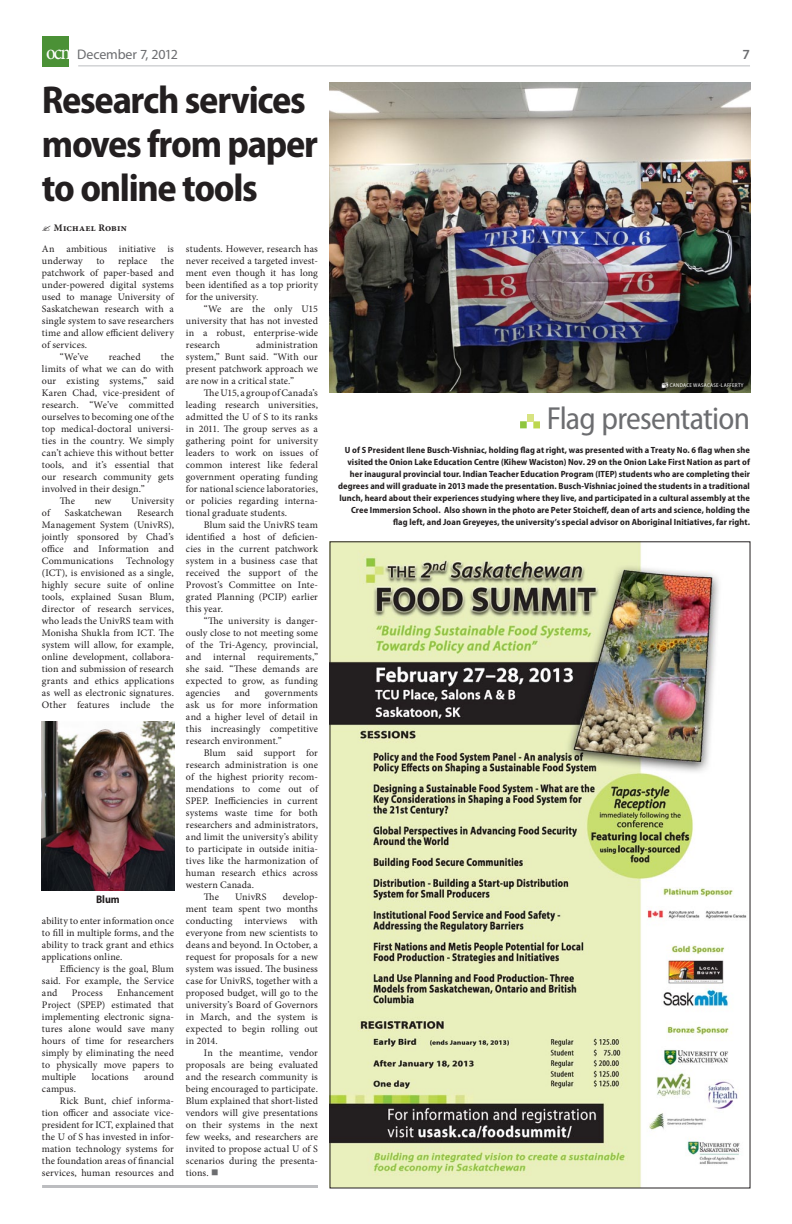
<style>
.page{position:relative;width:792px;height:1224px;background:#fff}
.page>*{position:absolute;margin:0;border:0;box-sizing:border-box;transform-origin:0 0}
.t1{font:700 semi-condensed 39px/44px "Myriad Pro";letter-spacing:-.035em;color:#231f20}
.t2{font:semi-condensed 32px "Myriad Pro";letter-spacing:-.025em;color:#6c6d70}
.t3{font:600 14px "Myriad Pro";color:#6c6d70}
.t4{font:13.9px "Myriad Pro";letter-spacing:-.01em;color:#6c6d70}
.t5{font:700 semi-condensed 11px "Myriad Pro";color:#231f20}
.t6{font:10px/12px "Minion Pro";letter-spacing:.005em;color:#231f20;text-align:justify}
.t7{font:10px "Minion Pro";letter-spacing:.025em;color:#231f20}
.t8{font:700 10px "Minion Pro";letter-spacing:.02em;color:#231f20}
.t9{font:700 semi-condensed 9px/12px "Myriad Pro";letter-spacing:.01em;color:#231f20;text-align:right}
.t10{font:semi-condensed 5.5px "Myriad Pro";letter-spacing:.045em;color:#fff}
.s1{font-family:"Minion Pro";font-stretch:condensed;font-size:21px;color:#fff}
.s2{color:#6c6d70}
</style>
<div class="page">
<hr style="left:78px;top:65px;width:672px;height:1px;background:#bcbdc0">
<div style="left:42px;top:36px;width:27px;height:30px;background:#4b9136"></div>
<hr style="left:42px;top:1185px;width:276px;height:3px;background:#bcbdc0">
<img style="left:331px;top:543px;width:416px;height:643px">
<img style="left:330px;top:83px;width:420px;height:310px">
<img style="left:42px;top:722px;width:132px;height:168px">
<div style="left:520px;top:421px;width:7px;height:7px;background:#8fc63e"></div>
<div style="left:533px;top:421px;width:7px;height:7px;background:#bcd74d"></div>
<div style="left:527px;top:414px;width:6px;height:7px;background:#d7e381"></div>
<svg style="left:662px;top:382px;width:6px;height:6px"></svg>
<h3 class="t4" style="left:46px;top:47px;width:133px"><span class="s1">ocn</span> December 7, 2012</h3>
<h3 class="t3" style="left:743px;top:47px;width:9px">7</h3>
<h1 class="t1" style="left:42px;top:78px;width:278px">Research services moves from paper to online tools</h1>
<p class="t8" style="left:54px;top:221px;width:74px">Michael Robin</p>
<p class="t6" style="left:42px;top:243px;width:133px">An ambitious initiative is underway</p>
<p class="t6" style="left:96px;top:255px;width:10px">to</p>
<p class="t6" style="left:118px;top:255px;width:31px">replace</p>
<p class="t6" style="left:161px;top:255px;width:15px">the</p>
<p class="t6" style="left:42px;top:267px;width:133px">patchwork of paper-based and</p>
<p class="t6" style="left:42px;top:279px;width:134px">under-powered digital systems</p>
<p class="t6" style="left:42px;top:291px;width:134px">used to manage University of</p>
<p class="t6" style="left:42px;top:303px;width:133px">Saskatchewan research with a</p>
<p class="t6" style="left:42px;top:315px;width:133px">single system to save researchers</p>
<p class="t6" style="left:42px;top:327px;width:134px">time and allow efficient delivery</p>
<p class="t6" style="left:42px;top:339px;width:47px">of services.</p>
<p class="t6" style="left:60px;top:351px;width:30px">“We’ve</p>
<p class="t6" style="left:109px;top:351px;width:33px">reached</p>
<p class="t6" style="left:161px;top:351px;width:15px">the</p>
<p class="t6" style="left:42px;top:363px;width:133px">limits of what we can do with</p>
<p class="t6" style="left:42px;top:375px;width:134px">our existing systems,” said</p>
<p class="t6" style="left:42px;top:387px;width:134px">Karen Chad, vice-president of</p>
<p class="t6" style="left:42px;top:399px;width:134px">research. “We’ve committed</p>
<p class="t6" style="left:42px;top:411px;width:134px">ourselves to becoming one of the</p>
<p class="t6" style="left:42px;top:423px;width:134px">top medical-doctoral universi-</p>
<p class="t6" style="left:42px;top:435px;width:134px">ties in the country. We simply</p>
<p class="t6" style="left:42px;top:447px;width:133px">can’t achieve this without better</p>
<p class="t6" style="left:42px;top:459px;width:134px">tools, and it’s essential that</p>
<p class="t6" style="left:42px;top:471px;width:134px">our research community gets</p>
<p class="t6" style="left:42px;top:483px;width:104px">involved in their design.”</p>
<p class="t6" style="left:60px;top:495px;width:16px">The</p>
<p class="t6" style="left:95px;top:495px;width:18px">new</p>
<p class="t6" style="left:131px;top:495px;width:44px">University</p>
<p class="t6" style="left:42px;top:507px;width:10px">of</p>
<p class="t6" style="left:65px;top:507px;width:59px">Saskatchewan</p>
<p class="t6" style="left:42px;top:507px;width:134px;text-indent:95px">Research Management System (UnivRS), jointly sponsored by Chad’s office and Information and Communications</p>
<p class="t6" style="left:42px;top:555px;width:134px;text-indent:84px">Technology (ICT), is envisioned as a single, highly secure suite of online tools, explained Susan Blum, director of research services, who leads the UnivRS team with Monisha Shukla from ICT. The system will allow, for example, online development, collabora&shy;tion and submission of research grants and ethics applications as well as electronic signatures.<br>Other features include the</p>
<p class="t5" style="left:96px;top:893px;width:25px">Blum</p>
<p class="t6" style="left:42px;top:915px;width:134px">ability to enter information once to fill in multiple forms, and the ability to track grant and ethics applications online.</p>
<p class="t6" style="left:42px;top:963px;width:133px;text-indent:18px">Efficiency is the goal, Blum said. For example, the Service and</p>
<p class="t6" style="left:42px;top:987px;width:134px;text-indent:75px">Enhancement Project (SPEP) estimated that implementing electronic signa&shy;tures alone would save many hours of time for researchers simply by eliminating the need to physically move papers to multiple</p>
<p class="t6" style="left:72px;top:987px;width:32px">Process</p>
<p class="t6" style="left:92px;top:1071px;width:38px">locations</p>
<p class="t6" style="left:144px;top:1071px;width:31px">around</p>
<p class="t6" style="left:42px;top:1083px;width:36px">campus.</p>
<p class="t6" style="left:60px;top:1095px;width:116px">Rick Bunt, chief informa-</p>
<p class="t6" style="left:42px;top:1107px;width:134px">tion officer and associate vice-</p>
<p class="t6" style="left:42px;top:1119px;width:134px">president for ICT, explained that</p>
<p class="t6" style="left:42px;top:1131px;width:134px">the U of S has invested in infor-</p>
<p class="t6" style="left:42px;top:1143px;width:133px">mation technology systems for</p>
<p class="t6" style="left:42px;top:1155px;width:134px">the foundation areas of financial</p>
<p class="t6" style="left:42px;top:1167px;width:133px">services, human resources and</p>
<p class="t6" style="left:186px;top:243px;width:134px">students. However, research has never received a targeted invest&shy;ment even though it has long been identified as a top priority for the university.</p>
<p class="t6" style="left:186px;top:303px;width:134px;text-indent:18px">“We are the only U15 university that has not invested in a robust, enterprise-wide research</p>
<p class="t6" style="left:186px;top:339px;width:134px;text-indent:70px">administration system,” Bunt said. “With our present patchwork approach we are now in a critical state.”</p>
<p class="t6" style="left:186px;top:387px;width:134px;text-indent:18px">The U15, a group of Canada’s leading research universities, admitted the U of S to its ranks in 2011. The group serves as a gathering point for university leaders to work on issues of common interest like federal government operating funding for national science laboratories, or policies regarding interna&shy;tional graduate students.</p>
<p class="t6" style="left:186px;top:519px;width:134px;text-indent:18px">Blum said the UnivRS team identified a host of deficien&shy;cies in the current patchwork system in a business case that received the support of the Provost’s Committee on Inte&shy;grated Planning (PCIP) earlier this year.</p>
<p class="t6" style="left:186px;top:615px;width:134px;text-indent:18px">“The university is danger&shy;ously close to not meeting some of the Tri-Agency, provincial, and internal requirements,” she said. “These demands are expected to grow, as funding agencies</p>
<p class="t6" style="left:235px;top:687px;width:17px">and</p>
<p class="t6" style="left:186px;top:687px;width:134px;text-indent:79px">governments ask us for more information and a higher level of detail in this increasingly competitive research environment.”</p>
<p class="t6" style="left:204px;top:747px;width:116px">Blum said support for</p>
<p class="t6" style="left:186px;top:759px;width:134px">research administration is one</p>
<p class="t6" style="left:186px;top:771px;width:133px">of the highest priority recom-</p>
<p class="t6" style="left:186px;top:783px;width:134px">mendations to come out of</p>
<p class="t6" style="left:186px;top:795px;width:133px">SPEP. Inefficiencies in current</p>
<p class="t6" style="left:186px;top:807px;width:134px">systems waste time for both</p>
<p class="t6" style="left:186px;top:819px;width:134px">researchers and administrators,</p>
<p class="t7" style="left:186px;top:830px;width:134px">and limit the university’s ability</p>
<p class="t6" style="left:186px;top:843px;width:134px">to participate in outside initia-</p>
<p class="t6" style="left:186px;top:855px;width:134px">tives like the harmonization of</p>
<p class="t6" style="left:186px;top:867px;width:134px">human research ethics across</p>
<p class="t6" style="left:186px;top:879px;width:70px">western Canada.</p>
<p class="t6" style="left:204px;top:891px;width:16px">The</p>
<p class="t6" style="left:235px;top:891px;width:33px">UnivRS</p>
<p class="t6" style="left:186px;top:891px;width:134px;text-indent:97px">develop&shy;ment team spent two months conducting interviews with everyone from new scientists to deans and beyond. In October, a request for proposals for a new system was issued. The business case for UnivRS, together with a proposed budget, will go to the university’s Board of Governors in March, and the system is expected to begin rolling out in 2014.</p>
<p class="t6" style="left:186px;top:1047px;width:134px;text-indent:18px">In the meantime, vendor proposals are being evaluated and the research community is being encouraged to participate.<br>Blum explained that short-listed vendors will give presentations on their systems in the next few weeks, and researchers are invited to propose actual U of S scenarios during the presenta&shy;tions. <span class="s2">■</span></p>
<p class="t10" style="left:670px;top:382px;width:75px">CANDACE WASACASE-LAFF ERTY</p>
<h2 class="t2" style="left:547px;top:401px;width:205px">FLAG PRESENTATION</h2>
<p class="t9" style="left:338px;top:444px;width:413px">U of S President Ilene Busch-Vishniac, holding flag at right, was presented with a Treaty No. 6 flag when she visited the Onion Lake Education Centre (Kihew Waciston) Nov. 29 on the Onion Lake First Nation as part of her inaugural provincial tour. Indian Teacher Education Program (ITEP) students who are completing their degrees and will graduate in 2013 made the presentation. Busch-Vishniac joined the students in a traditional lunch, heard about their experiences studying where they live, and participated in a cultural assembly at the Cree Immersion School. Also shown in the photo are Peter Stoicheff, dean of arts and science, holding the flag left, and Joan Greyeyes, the university’s special advisor on Aboriginal Initiatives, far right.</p>
</div>
